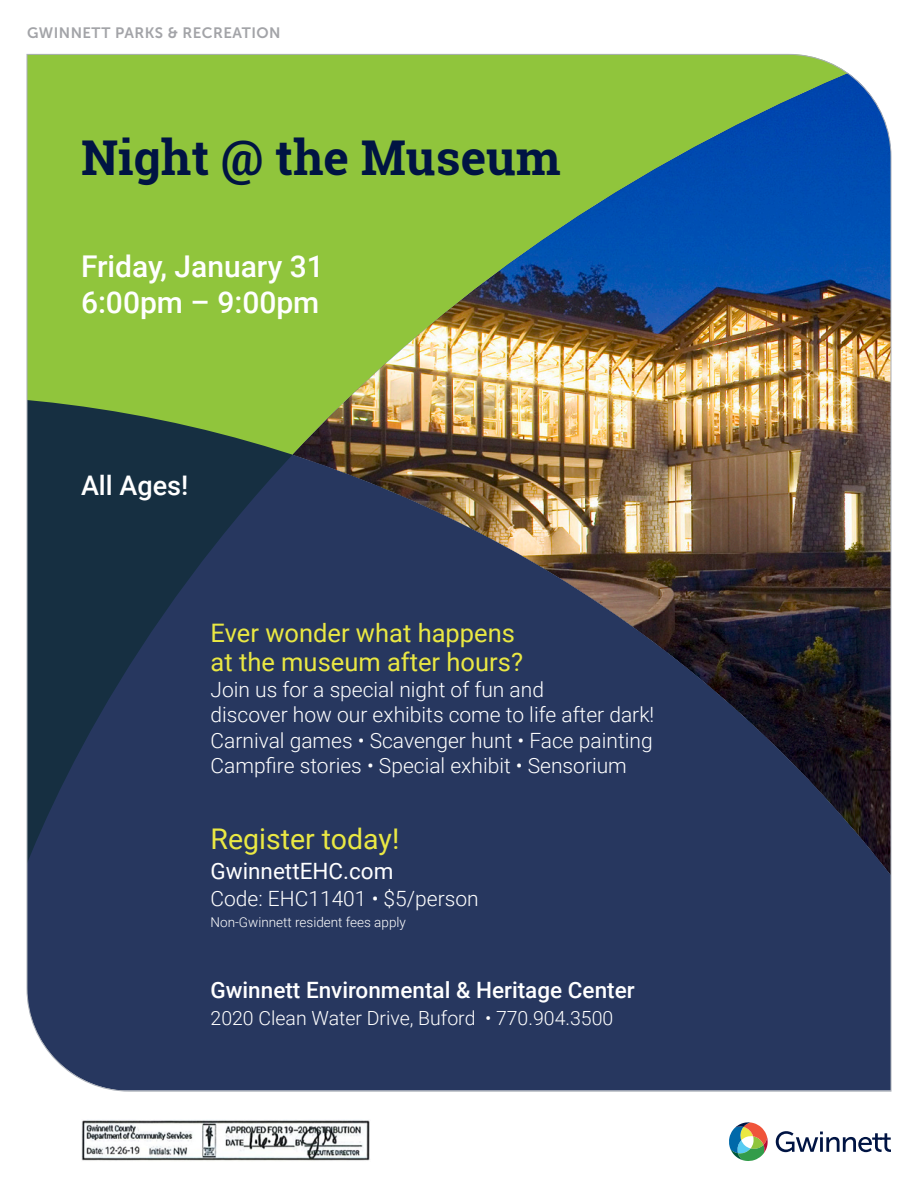
<style>
.page{position:relative;width:918px;height:1188px;background:#fff}
.page>*{position:absolute;margin:0;border:0;box-sizing:border-box;transform-origin:0 0}
.t1{font:700 48px "Roboto Slab";color:#001443}
.t2{font:500 30px/36px "Roboto";color:#fff}
.t3{font:28.5px "Roboto";color:#eae843}
.t4{font:500 27px "Roboto";color:#fff}
.t5{font:25.5px/28.8px "Roboto";color:#eae843}
.t6{font:500 22.5px "Roboto";color:#fff}
.t7{font:22.5px "Roboto";color:#fff}
.t8{font:300 21px/25.5px "Roboto";color:#fff}
.t9{font:300 19.5px "Roboto";color:#fff}
.t10{font:15px "Museo Sans 700";letter-spacing:.03em;color:#a3a4a8}
.t11{font:300 13.5px "Roboto";color:#fff}
</style>
<div class="page">
<img style="left:82px;top:1120px;width:288px;height:41px">
<img style="left:26px;top:54px;width:866px;height:1038px">
<svg style="left:776px;top:1131px;width:115px;height:21px"></svg>
<svg style="left:729px;top:1122px;width:39px;height:39px"></svg>
<p class="t10" style="left:27px;top:25px;width:255px">GWINNETT PARKS &amp; RECREATION</p>
<p class="t1" style="left:81px;top:125px;width:481px">Night @ the Museum</p>
<p class="t2" style="left:81px;top:248px;width:244px">Friday, January 31<br>6:00pm – 9:00pm</p>
<p class="t4" style="left:81px;top:467px;width:109px">All Ages!</p>
<p class="t5" style="left:211px;top:618px;width:314px">Ever wonder what happens at the museum after hours?</p>
<p class="t8" style="left:211px;top:676px;width:445px">Join us for a special night of fun and<br>discover how our exhibits come to life after dark!</p>
<p class="t8" style="left:211px;top:727px;width:444px">Carnival games • Scavenger hunt • Face painting<br>Campfire stories • Special exhibit • Sensorium</p>
<p class="t3" style="left:211px;top:819px;width:190px">Register today!</p>
<p class="t7" style="left:211px;top:855px;width:184px">GwinnettEHC.com</p>
<p class="t8" style="left:211px;top:885px;width:270px">Code: EHC11401 • $5/person</p>
<p class="t11" style="left:211px;top:913px;width:197px">Non-Gwinnett resident fees apply</p>
<p class="t6" style="left:211px;top:974px;width:426px">Gwinnett Environmental &amp; Heritage Center</p>
<p class="t9" style="left:211px;top:1004px;width:404px">2020 Clean Water Drive, Buford • 770.904.3500</p>
</div>
